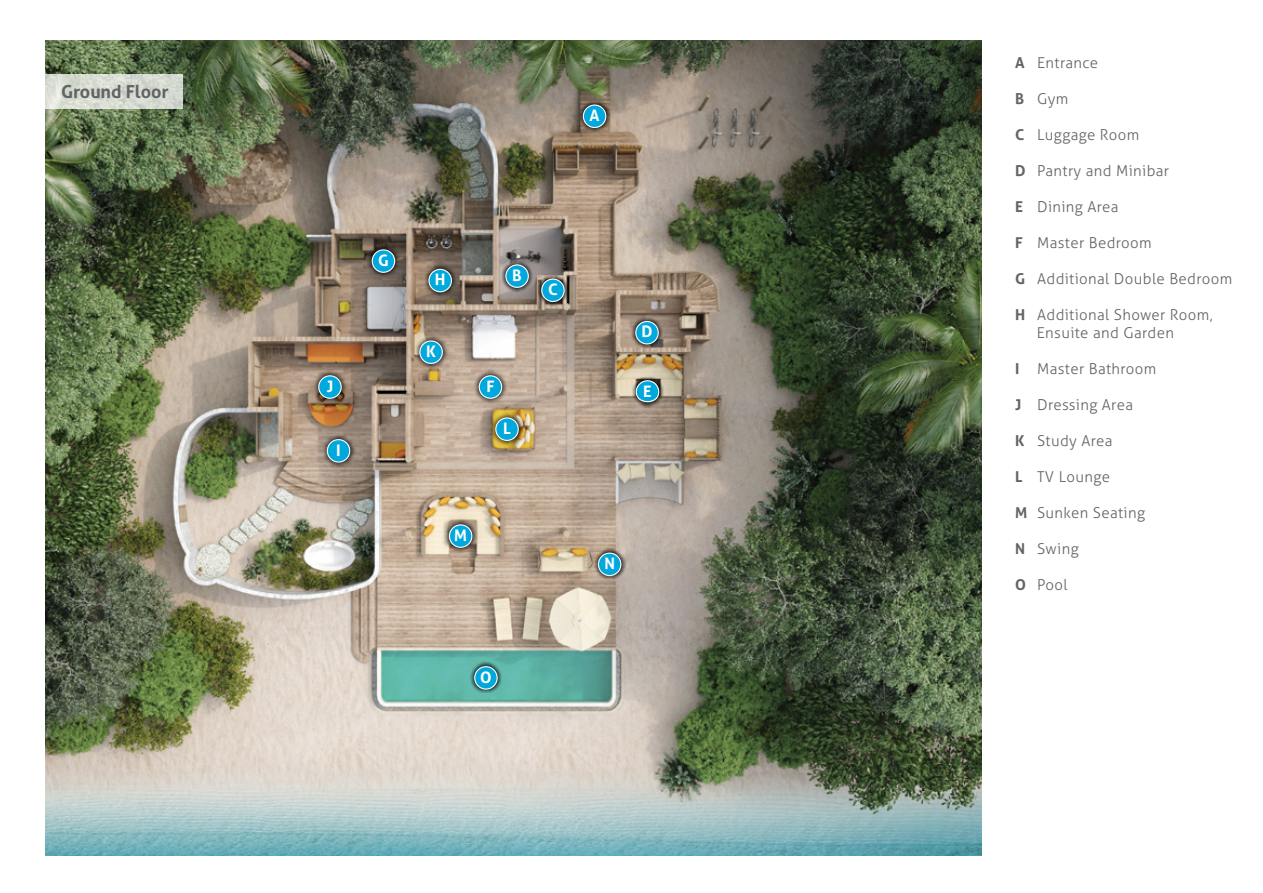
<style>
.page{position:relative;width:1263px;height:893px;background:#fff}
.page>*{position:absolute;margin:0;border:0;box-sizing:border-box;transform-origin:0 0}
.t1{font:700 18px "Aller";color:#636466}
.t2{font:700 15.9px "Aller";color:#fff}
.t3{font:300 15px/18px "Aller";letter-spacing:.025em;color:#636466}
.s1{font-weight:700}
</style>
<div class="page">
<img style="left:46px;top:40px;width:935px;height:815px">
<svg style="left:46px;top:74px;width:137px;height:34px;background:#d6dbd2"></svg>
<img style="left:527px;top:48px;width:135px;height:136px">
<svg style="left:583px;top:105px;width:23px;height:23px"></svg>
<img style="left:451px;top:208px;width:134px;height:14px">
<img style="left:508px;top:222px;width:112px;height:136px">
<svg style="left:541px;top:279px;width:24px;height:23px"></svg>
<img style="left:580px;top:265px;width:135px;height:58px">
<svg style="left:635px;top:321px;width:24px;height:2px"></svg>
<img style="left:392px;top:468px;width:137px;height:136px">
<svg style="left:449px;top:524px;width:23px;height:24px"></svg>
<img style="left:542px;top:496px;width:135px;height:137px">
<svg style="left:598px;top:553px;width:23px;height:23px"></svg>
<img style="left:418px;top:610px;width:135px;height:136px">
<svg style="left:474px;top:666px;width:24px;height:24px"></svg>
<img style="left:422px;top:319px;width:136px;height:136px">
<img style="left:398px;top:349px;width:101px;height:71px">
<svg style="left:419px;top:349px;width:24px;height:15px"></svg>
<img style="left:438px;top:361px;width:137px;height:136px">
<svg style="left:495px;top:417px;width:24px;height:24px"></svg>
<img style="left:315px;top:193px;width:136px;height:126px">
<img style="left:372px;top:212px;width:136px;height:137px">
<svg style="left:428px;top:269px;width:24px;height:23px"></svg>
<img style="left:270px;top:383px;width:136px;height:136px">
<svg style="left:327px;top:454px;width:23px;height:9px"></svg>
<img style="left:262px;top:319px;width:136px;height:135px">
<svg style="left:318px;top:375px;width:24px;height:24px"></svg>
<img style="left:580px;top:323px;width:135px;height:137px">
<svg style="left:636px;top:380px;width:23px;height:22px"></svg>
<p class="t1" style="left:61px;top:84px;width:109px">Ground Floor</p>
<p class="t2" style="left:378px;top:254px;width:12px">G</p>
<p class="t2" style="left:435px;top:273px;width:12px">H</p>
<p class="t2" style="left:426px;top:345px;width:11px">K</p>
<p class="t2" style="left:589px;top:109px;width:12px">A</p>
<p class="t2" style="left:512px;top:269px;width:11px">B</p>
<p class="t2" style="left:548px;top:283px;width:11px">C</p>
<p class="t2" style="left:641px;top:326px;width:13px">D</p>
<p class="t2" style="left:327px;top:380px;width:8px">J</p>
<p class="t2" style="left:643px;top:385px;width:10px">E</p>
<p class="t2" style="left:486px;top:380px;width:10px">F</p>
<p class="t2" style="left:336px;top:444px;width:6px">I</p>
<p class="t2" style="left:503px;top:422px;width:9px">L</p>
<p class="t2" style="left:454px;top:529px;width:14px">M</p>
<p class="t2" style="left:480px;top:671px;width:13px">O</p>
<p class="t2" style="left:604px;top:557px;width:12px">N</p>
<p class="t3" style="left:1015px;top:55px;width:84px"><span class="s1">A</span> Entrance</p>
<p class="t3" style="left:1015px;top:91px;width:55px"><span class="s1">B</span> Gym</p>
<p class="t3" style="left:1015px;top:127px;width:126px"><span class="s1">C</span> Luggage Room</p>
<p class="t3" style="left:1015px;top:163px;width:155px"><span class="s1">D</span> Pantry and Minibar</p>
<p class="t3" style="left:1015px;top:199px;width:105px"><span class="s1">E</span> Dining Area</p>
<p class="t3" style="left:1015px;top:235px;width:138px"><span class="s1">F</span> Master Bedroom</p>
<p class="t3" style="left:1015px;top:271px;width:218px"><span class="s1">G</span> Additional Double Bedroom</p>
<p class="t3" style="left:1037px;top:307px;width:178px;text-indent:-21px"><span class="s1">H</span> Additional Shower Room,<br>Ensuite and Garden</p>
<p class="t3" style="left:1015px;top:361px;width:143px"><span class="s1">I</span> Master Bathroom</p>
<p class="t3" style="left:1015px;top:397px;width:119px"><span class="s1">J</span> Dressing Area</p>
<p class="t3" style="left:1015px;top:433px;width:99px"><span class="s1">K</span> Study Area</p>
<p class="t3" style="left:1015px;top:469px;width:96px"><span class="s1">L</span> TV Lounge</p>
<p class="t3" style="left:1015px;top:505px;width:131px"><span class="s1">M</span> Sunken Seating</p>
<p class="t3" style="left:1015px;top:541px;width:65px"><span class="s1">N</span> Swing</p>
<p class="t3" style="left:1015px;top:577px;width:54px"><span class="s1">O</span> Pool</p>
</div>
